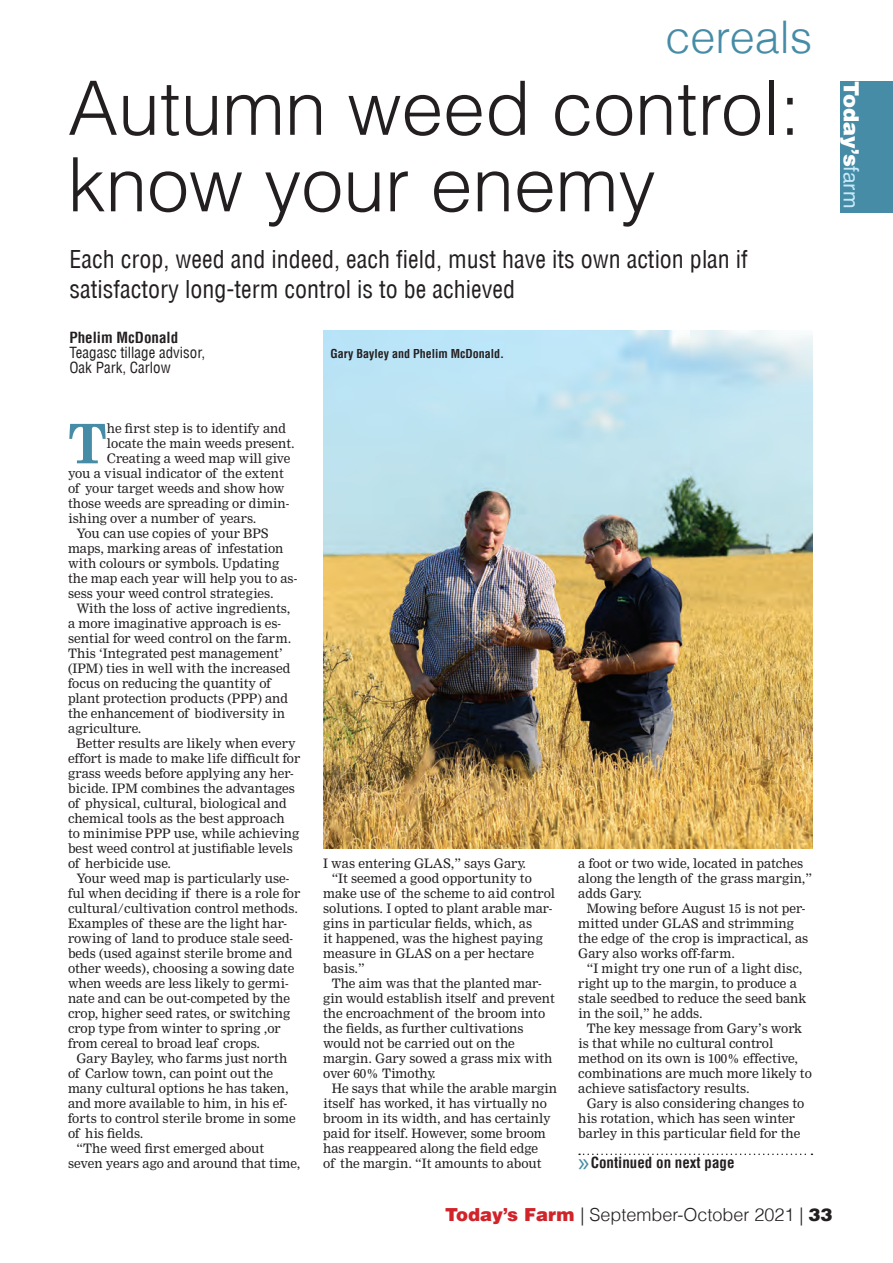
<style>
.page{position:relative;width:893px;height:1263px;background:#fff}
.page>*{position:absolute;margin:0;border:0;box-sizing:border-box;transform-origin:0 0}
.t1{font:300 75px/76.5px "Helvetica LT";color:#231f20}
.t2{font:700 53.4px "Nimrod";color:#468ca6}
.t3{font:300 45px "Helvetica LT";color:#468ca6}
.t4{font:condensed 24px/30px "Helvetica LT";color:#231f20}
.t5{font:900 21px "Helvetica LT";color:#fff}
.t6{font:300 18px "Helvetica LT";color:#231f20}
.t7{font:condensed 15px/15px "Helvetica LT";color:#231f20}
.t8{font:700 condensed 15px "Helvetica LT";color:#231f20}
.t9{font:12.75px/15px "Nimrod";color:#231f20}
.t10{font:700 condensed 12px "Helvetica LT";color:#231f20}
.s1{font-weight:400;color:#c6eafa}
.s2{font-family:"Myriad Pro";font-weight:400;font-stretch:normal;font-size:27px;color:#468ca6}
.s3{font-weight:900;color:#d1232a}
.s4{font-weight:900}
</style>
<div class="page">
<div style="left:840px;top:81px;width:53px;height:132px;background:#468ca6"></div>
<img style="left:323px;top:331px;width:489px;height:517px">
<svg style="left:579px;top:1153px;width:233px;height:2px"></svg>
<h3 class="t3" style="left:665px;top:9px;width:148px">cereals</h3>
<h1 class="t1" style="left:68px;top:69px;width:734px">Autumn weed control: know your enemy</h1>
<h3 class="t4" style="left:69px;top:244px;width:680px">Each crop, weed and indeed, each field, must have its own action plan if satisfactory long-term control is to be achieved</h3>
<p class="t8" style="left:69px;top:328px;width:110px">Phelim McDonald</p>
<p class="t7" style="left:69px;top:345px;width:137px">Teagasc tillage advisor,<br>Oak Park, Carlow</p>
<p class="t10" style="left:331px;top:346px;width:175px">Gary Bayley and Phelim McDonald.</p>
<h3 class="t5" style="left:865px;top:81px;width:128px;rotate:90deg">Today’s<span class="s1">farm</span></h3>
<h2 class="t2" style="left:68px;top:412px;width:40px">T</h2>
<p class="t9" style="left:107px;top:421px;width:181px">he first step is to identify and</p>
<p class="t9" style="left:107px;top:436px;width:189px">locate the main weeds present.</p>
<p class="t9" style="left:107px;top:451px;width:185px">Creating a weed map will give</p>
<p class="t9" style="left:68px;top:466px;width:217px">you a visual indicator of the extent</p>
<p class="t9" style="left:68px;top:481px;width:218px">of your target weeds and show how</p>
<p class="t9" style="left:68px;top:496px;width:223px">those weeds are spreading or dimin-</p>
<p class="t9" style="left:68px;top:511px;width:190px">ishing over a number of years.</p>
<p class="t9" style="left:77px;top:526px;width:194px">You can use copies of your BPS</p>
<p class="t9" style="left:68px;top:541px;width:217px">maps, marking areas of infestation</p>
<p class="t9" style="left:68px;top:556px;width:212px">with colours or symbols. Updating</p>
<p class="t9" style="left:68px;top:571px;width:231px">the map each year will help you to as-</p>
<p class="t9" style="left:68px;top:586px;width:207px">sess your weed control strategies.</p>
<p class="t9" style="left:77px;top:601px;width:215px">With the loss of active ingredients,</p>
<p class="t9" style="left:68px;top:616px;width:215px">a more imaginative approach is es-</p>
<p class="t9" style="left:68px;top:631px;width:225px">sential for weed control on the farm.</p>
<p class="t9" style="left:68px;top:646px;width:216px">This ‘Integrated pest management’</p>
<p class="t9" style="left:68px;top:661px;width:224px">(IPM) ties in well with the increased</p>
<p class="t9" style="left:68px;top:676px;width:204px">focus on reducing the quantity of</p>
<p class="t9" style="left:68px;top:691px;width:222px">plant protection products (PPP) and</p>
<p class="t9" style="left:68px;top:706px;width:218px">the enhancement of biodiversity in</p>
<p class="t9" style="left:68px;top:721px;width:75px">agriculture.</p>
<p class="t9" style="left:77px;top:736px;width:221px">Better results are likely when every</p>
<p class="t9" style="left:68px;top:751px;width:234px">effort is made to make life difficult for</p>
<p class="t9" style="left:68px;top:766px;width:227px">grass weeds before applying any her-</p>
<p class="t9" style="left:68px;top:781px;width:229px">bicide. IPM combines the advantages</p>
<p class="t9" style="left:68px;top:796px;width:220px">of physical, cultural, biological and</p>
<p class="t9" style="left:68px;top:811px;width:218px">chemical tools as the best approach</p>
<p class="t9" style="left:68px;top:826px;width:233px">to minimise PPP use, while achieving</p>
<p class="t9" style="left:68px;top:841px;width:226px">best weed control at justifiable levels</p>
<p class="t9" style="left:68px;top:856px;width:105px">of herbicide use.</p>
<p class="t9" style="left:77px;top:871px;width:214px">Your weed map is particularly use-</p>
<p class="t9" style="left:68px;top:886px;width:234px">ful when deciding if there is a role for</p>
<p class="t9" style="left:68px;top:901px;width:231px">cultural/cultivation control methods.</p>
<p class="t9" style="left:68px;top:916px;width:221px">Examples of these are the light har-</p>
<p class="t9" style="left:68px;top:931px;width:227px">rowing of land to produce stale seed-</p>
<p class="t9" style="left:68px;top:946px;width:226px">beds (used against sterile brome and</p>
<p class="t9" style="left:68px;top:961px;width:228px">other weeds), choosing a sowing date</p>
<p class="t9" style="left:68px;top:976px;width:222px">when weeds are less likely to germi-</p>
<p class="t9" style="left:68px;top:991px;width:224px">nate and can be out-competed by the</p>
<p class="t9" style="left:68px;top:1006px;width:224px">crop, higher seed rates, or switching</p>
<p class="t9" style="left:68px;top:1021px;width:214px">crop type from winter to spring ,or</p>
<p class="t9" style="left:68px;top:1036px;width:194px">from cereal to broad leaf crops.</p>
<p class="t9" style="left:77px;top:1051px;width:212px">Gary Bayley, who farms just north</p>
<p class="t9" style="left:68px;top:1066px;width:207px">of Carlow town, can point out the</p>
<p class="t9" style="left:68px;top:1081px;width:222px">many cultural options he has taken,</p>
<p class="t9" style="left:68px;top:1096px;width:221px">and more available to him, in his ef-</p>
<p class="t9" style="left:68px;top:1111px;width:229px">forts to control sterile brome in some</p>
<p class="t9" style="left:68px;top:1126px;width:77px">of his fields.</p>
<p class="t9" style="left:77px;top:1141px;width:189px">“The weed first emerged about</p>
<p class="t9" style="left:68px;top:1156px;width:234px">seven years ago and around that time,</p>
<p class="t9" style="left:323px;top:856px;width:204px">I was entering GLAS,” says Gary.</p>
<p class="t9" style="left:332px;top:871px;width:202px">“It seemed a good opportunity to</p>
<p class="t9" style="left:323px;top:886px;width:233px">make use of the scheme to aid control</p>
<p class="t9" style="left:323px;top:901px;width:231px">solutions. I opted to plant arable mar-</p>
<p class="t9" style="left:323px;top:916px;width:210px">gins in particular fields, which, as</p>
<p class="t9" style="left:323px;top:931px;width:221px">it happened, was the highest paying</p>
<p class="t9" style="left:323px;top:946px;width:212px">measure in GLAS on a per hectare</p>
<p class="t9" style="left:323px;top:961px;width:43px">basis.”</p>
<p class="t9" style="left:332px;top:976px;width:212px">The aim was that the planted mar-</p>
<p class="t9" style="left:323px;top:991px;width:233px">gin would establish itself and prevent</p>
<p class="t9" style="left:323px;top:1006px;width:224px">the encroachment of the broom into</p>
<p class="t9" style="left:323px;top:1021px;width:202px">the fields, as further cultivations</p>
<p class="t9" style="left:323px;top:1036px;width:193px">would not be carried out on the</p>
<p class="t9" style="left:323px;top:1051px;width:231px">margin. Gary sowed a grass mix with</p>
<p class="t9" style="left:323px;top:1066px;width:114px">over 60% Timothy.</p>
<p class="t9" style="left:332px;top:1081px;width:227px">He says that while the arable margin</p>
<p class="t9" style="left:323px;top:1096px;width:225px">itself has worked, it has virtually no</p>
<p class="t9" style="left:323px;top:1111px;width:229px">broom in its width, and has certainly</p>
<p class="t9" style="left:323px;top:1126px;width:224px">paid for itself. However, some broom</p>
<p class="t9" style="left:323px;top:1141px;width:216px">has reappeared along the field edge</p>
<p class="t9" style="left:323px;top:1156px;width:220px">of the margin. “It amounts to about</p>
<p class="t9" style="left:578px;top:856px;width:235px">a foot or two wide, located in patches along the length of the grass margin,” adds Gary.</p>
<p class="t9" style="left:578px;top:901px;width:232px;text-indent:9px">Mowing before August 15 is not per&shy;mitted under GLAS and strimming the edge of the crop is impractical, as<br>Gary also works off-farm.</p>
<p class="t9" style="left:578px;top:961px;width:230px;text-indent:9px">“I might try one run of a light disc, right up to the margin, to produce a stale seedbed to reduce the seed bank in the soil,” he adds.</p>
<p class="t9" style="left:578px;top:1021px;width:235px;text-indent:9px">The key message from Gary’s work is that while no cultural control method on its own is 100% effective, combinations are much more likely to achieve satisfactory results.</p>
<p class="t9" style="left:578px;top:1096px;width:227px;text-indent:9px">Gary is also considering changes to his rotation, which has seen winter barley in this particular field for the</p>
<p class="t8" style="left:578px;top:1153px;width:158px"><span class="s2">»</span>Continued on next page</p>
<h3 class="t6" style="left:445px;top:1203px;width:389px"><span class="s3">Today’s Farm</span> | September-October 2021 | <span class="s4">33</span></h3>
</div>
